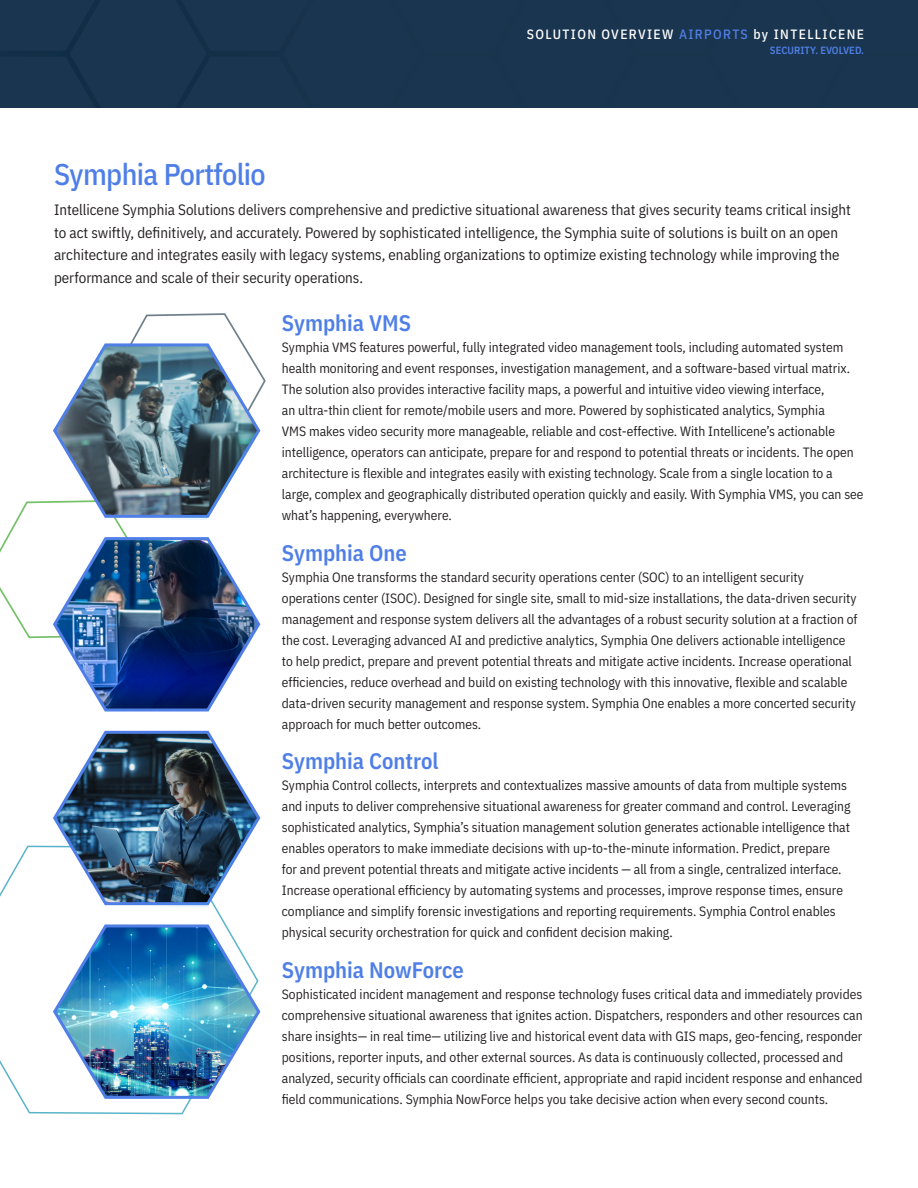
<style>
.page{position:relative;width:918px;height:1188px;background:#fff}
.page>*{position:absolute;margin:0;border:0;box-sizing:border-box;transform-origin:0 0}
.Heads{font:500 30px "IBM Plex Sans Cond";letter-spacing:-.02em;color:#4f7fe6}
.Subs{font:600 22.5px "IBM Plex Sans Cond";color:#4f7fe6}
.Body{font:15px/22.5px "IBM Plex Sans Cond";color:#231f20}
.Body-2{font:13.5px/21px "IBM Plex Sans Cond";color:#231f20}
.t1{font:500 13.5px "IBM Plex Sans Cond";letter-spacing:.1em;color:#fff}
.t2{font:600 10.5px "IBM Plex Sans Cond";color:#4f7fe6}
.s1{color:#4f7fe6}
</style>
<div class="page">
<div style="left:0;top:0;width:918px;height:108px;background:#1a354f"></div>
<svg style="left:0;top:845px;width:225px;height:270px"></svg>
<img style="left:51px;top:922px;width:210px;height:178px">
<img style="left:0;top:313px;width:266px;height:399px">
<img style="left:51px;top:730px;width:210px;height:178px">
<p class="Heads" style="left:54px;top:151px;width:213px">Symphia Portfolio</p>
<p class="t1" style="left:527px;top:23px;width:339px">SOLUTION OVERVIEW <span class="s1">AIRPORTS</span> by INTELLICENE</p>
<p class="t2" style="left:770px;top:42px;width:96px">SECURITY. EVOLVED.</p>
<p class="Body" style="left:54px;top:197px;width:798px">Intellicene Symphia Solutions delivers comprehensive and predictive situational awareness that gives security teams critical insight to act swiftly, definitively, and accurately. Powered by sophisticated intelligence, the Symphia suite of solutions is built on an open architecture and integrates easily with legacy systems, enabling organizations to optimize existing technology while improving the performance and scale of their security operations.</p>
<p class="Subs" style="left:282px;top:306px;width:131px">Symphia VMS</p>
<p class="Body-2" style="left:282px;top:336px;width:583px">Symphia VMS features powerful, fully integrated video management tools, including automated system health monitoring and event responses, investigation management, and a software-based virtual matrix.<br>The solution also provides interactive facility maps, a powerful and intuitive video viewing interface,<br>an ultra-thin client for remote/mobile users and more. Powered by sophisticated analytics, Symphia<br>VMS makes video security more manageable, reliable and cost-effective. With Intellicene’s actionable intelligence, operators can anticipate, prepare for and respond to potential threats or incidents. The open architecture is flexible and integrates easily with existing technology. Scale from a single location to a large, complex and geographically distributed operation quickly and easily. With Symphia VMS, you can see what’s happening, everywhere.</p>
<p class="Subs" style="left:282px;top:535px;width:127px">Symphia One</p>
<p class="Body-2" style="left:282px;top:565px;width:577px">Symphia One transforms the standard security operations center (SOC) to an intelligent security operations center (ISOC). Designed for single site, small to mid-size installations, the data-driven security management and response system delivers all the advantages of a robust security solution at a fraction of the cost. Leveraging advanced AI and predictive analytics, Symphia One delivers actionable intelligence to help predict, prepare and prevent potential threats and mitigate active incidents. Increase operational efficiencies, reduce overhead and build on existing technology with this innovative, flexible and scalable data-driven security management and response system. Symphia One enables a more concerted security approach for much better outcomes.</p>
<p class="Subs" style="left:282px;top:744px;width:158px">Symphia Control</p>
<p class="Body-2" style="left:282px;top:774px;width:570px">Symphia Control collects, interprets and contextualizes massive amounts of data from multiple systems and inputs to deliver comprehensive situational awareness for greater command and control. Leveraging sophisticated analytics, Symphia’s situation management solution generates actionable intelligence that enables operators to make immediate decisions with up-to-the-minute information. Predict, prepare<br>for and prevent potential threats and mitigate active incidents — all from a single, centralized interface.<br>Increase operational efficiency by automating systems and processes, improve response times, ensure compliance and simplify forensic investigations and reporting requirements. Symphia Control enables physical security orchestration for quick and confident decision making.</p>
<p class="Subs" style="left:282px;top:952px;width:184px">Symphia NowForce</p>
<p class="Body-2" style="left:282px;top:982px;width:582px">Sophisticated incident management and response technology fuses critical data and immediately provides comprehensive situational awareness that ignites action. Dispatchers, responders and other resources can share insights— in real time— utilizing live and historical event data with GIS maps, geo-fencing, responder positions, reporter inputs, and other external sources. As data is continuously collected, processed and analyzed, security officials can coordinate efficient, appropriate and rapid incident response and enhanced field communications. Symphia NowForce helps you take decisive action when every second counts.</p>
</div>
